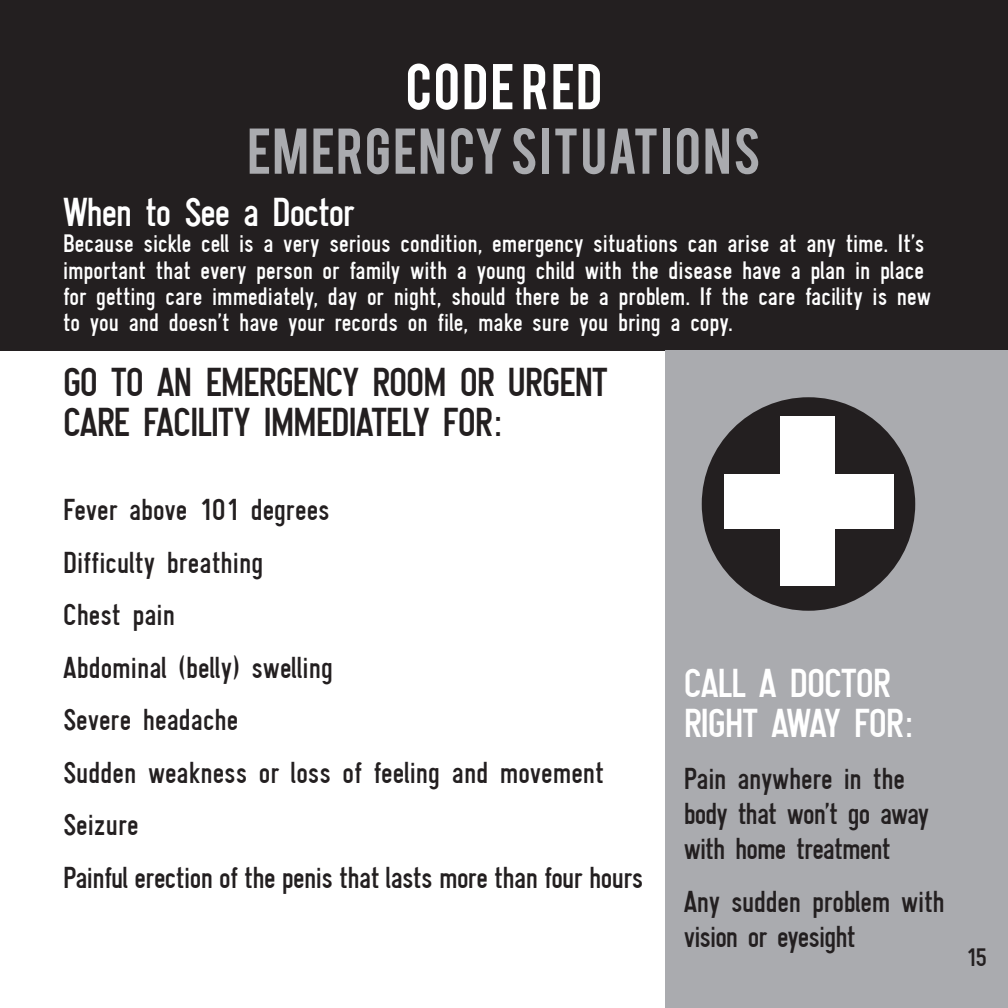
<style>
.page{position:relative;width:1008px;height:1008px;background:#fff}
.page>*{position:absolute;margin:0;border:0;box-sizing:border-box;transform-origin:0 0}
.t1{font:50.75px "Bebas";letter-spacing:.035em;color:#aaabaf}
.t2{font:50.75px "Bebas";letter-spacing:.04em;color:#fff}
.t3{font:42px/40.2px "Gliscor Gothic";letter-spacing:-.03em;color:#231f20}
.t4{font:42px/40.2px "Gliscor Gothic";letter-spacing:-.03em;color:#fff}
.t5{font:31.5px/35px "Gliscor Gothic";letter-spacing:-.01em;color:#231f20}
.t6{font:31.5px/35px "Gliscor Gothic";letter-spacing:-.03em;color:#231f20}
.t7{font:26.25px/26.2px "Gliscor Gothic";color:#fff}
.t8{font:26.25px "Gliscor Gothic";color:#231f20}
</style>
<div class="page">
<div style="left:0;top:0;width:1008px;height:350px;background:#231f20"></div>
<div style="left:665px;top:350px;width:343px;height:658px;background:#aaabaf"></div>
<div style="left:702px;top:397px;width:213px;height:214px;background:#231f20;border-radius:50%"></div>
<div style="left:780px;top:416px;width:55px;height:170px;background:#fff"></div>
<div style="left:724px;top:474px;width:170px;height:54px;background:#fff"></div>
<h2 class="t2" style="left:406px;top:50px;width:198px">CODE RED</h2>
<h3 class="t1" style="left:247px;top:114px;width:515px">EMERGENCY SITUATIONS</h3>
<h4 class="t4" style="left:63px;top:192px;width:293px">When to See a Doctor</h4>
<p class="t7" style="left:63px;top:230px;width:870px">Because sickle cell is a very serious condition, emergency situations can arise at any time. It’s important that every person or family with a young child with the disease have a plan in place for getting care immediately, day or night, should there be a problem. If the care facility is new to you and doesn’t have your records on file, make sure you bring a copy.</p>
<p class="t3" style="left:63px;top:362px;width:546px">GO TO AN EMERGENCY ROOM OR URGENT<br>CARE FACILITY IMMEDIATELY FOR:</p>
<p class="t5" style="left:63px;top:492px;width:268px">Fever above 101 degrees</p>
<p class="t5" style="left:63px;top:545px;width:202px">Difficulty breathing</p>
<p class="t5" style="left:63px;top:597px;width:114px">Chest pain</p>
<p class="t5" style="left:63px;top:650px;width:272px">Abdominal (belly) swelling</p>
<p class="t5" style="left:63px;top:702px;width:177px">Severe headache</p>
<p class="t5" style="left:63px;top:755px;width:543px">Sudden weakness or loss of feeling and movement</p>
<p class="t5" style="left:63px;top:807px;width:77px">Seizure</p>
<p class="t5" style="left:63px;top:860px;width:582px">Painful erection of the penis that lasts more than four hours</p>
<p class="t4" style="left:684px;top:662px;width:231px">CALL A DOCTOR<br>RIGHT AWAY FOR:</p>
<p class="t6" style="left:684px;top:761px;width:247px">Pain anywhere in the body that won’t go away with home treatment</p>
<p class="t5" style="left:684px;top:884px;width:263px">Any sudden problem with vision or eyesight</p>
<p class="t8" style="left:966px;top:942px;width:23px">15</p>
</div>
